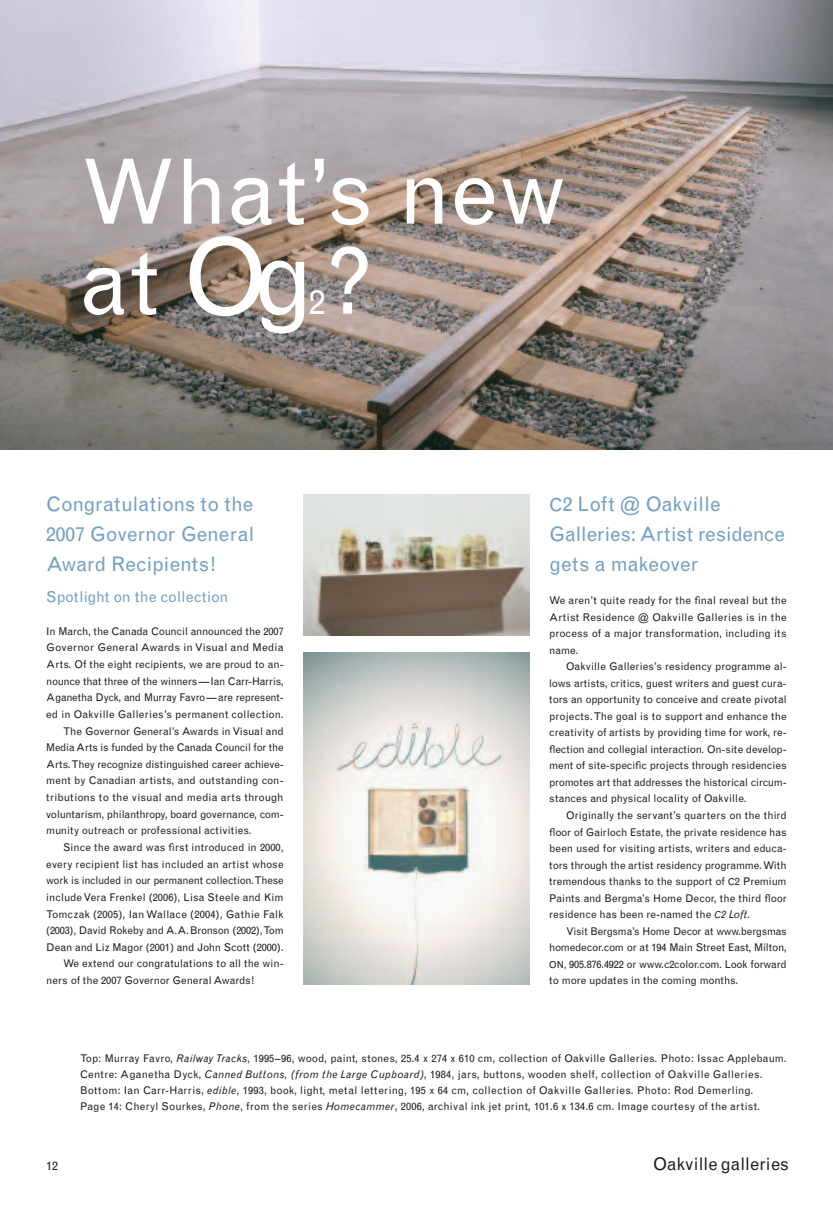
<style>
.page{position:relative;width:833px;height:1215px;background:#fff}
.page>*{position:absolute;margin:0;border:0;box-sizing:border-box;transform-origin:0 0}
.t1{font:90px/90px "Grotesque";color:#fff}
.t2{font:34.62px "Grotesque";color:#fff}
.t3{font:20px/30.4px "Grotesque";color:#749fc4;text-align:justify}
.t4{font:17.5px "Grotesque";letter-spacing:.01em;color:#231f20}
.t5{font:15px "Grotesque";letter-spacing:-.01em;color:#749fc4}
.t6{font:12.25px "Grotesque";color:#231f20}
.t7{font:10.62px/16.5px "Grotesque";color:#231f20;text-align:justify}
.t8{font:10.62px/16.2px "Grotesque";letter-spacing:.025em;color:#231f20}
.t9{font:10.62px "Grotesque";letter-spacing:-.02em;color:#231f20}
.t10{font:10.62px "Grotesque";letter-spacing:.02em;color:#231f20}
.s1{font-size:105px}
.s2{font-size:18px}
.s3{font-size:9.62px}
.s4{font-style:italic;font-size:9.62px}
.s5{font-style:italic}
</style>
<div class="page">
<img style="left:0;top:0;width:832px;height:450px">
<img style="left:304px;top:495px;width:225px;height:141px">
<img style="left:304px;top:653px;width:225px;height:331px">
<h1 class="t1" style="left:80px;top:155px;width:488px">What’s new at <span class="s1">Og</span>?</h1>
<h2 class="t2" style="left:309px;top:289px;width:18px">2</h2>
<h3 class="t3" style="left:46px;top:490px;width:209px">Congratulations to the 2007 Governor General Award Recipients!</h3>
<h3 class="t5" style="left:46px;top:591px;width:184px">Spotlight on the collection</h3>
<p class="t7" style="left:46px;top:624px;width:239px">In March, the Canada Council announced the 2007</p>
<p class="t7" style="left:46px;top:640px;width:239px">Governor General Awards in Visual and Media</p>
<p class="t7" style="left:46px;top:657px;width:239px">Arts. Of the eight recipients, we are proud to an-</p>
<p class="t7" style="left:46px;top:674px;width:239px">nounce that three of the winners—Ian Carr-Harris,</p>
<p class="t7" style="left:46px;top:690px;width:239px">Aganetha Dyck, and Murray Favro—are represent-</p>
<p class="t10" style="left:46px;top:710px;width:239px">ed in Oakville Galleries’s permanent collection.</p>
<p class="t7" style="left:63px;top:723px;width:222px">The Governor General’s Awards in Visual and</p>
<p class="t9" style="left:46px;top:744px;width:239px">Media Arts is funded by the Canada Council for the</p>
<p class="t7" style="left:46px;top:757px;width:239px">Arts. They recognize distinguished career achieve-</p>
<p class="t7" style="left:46px;top:773px;width:239px">ment by Canadian artists, and outstanding con-</p>
<p class="t7" style="left:46px;top:790px;width:239px">tributions to the visual and media arts through</p>
<p class="t9" style="left:46px;top:810px;width:239px">voluntarism, philanthropy, board governance, com-</p>
<p class="t7" style="left:46px;top:823px;width:207px">munity outreach or professional activities.</p>
<p class="t7" style="left:63px;top:840px;width:222px">Since the award was first introduced in 2000,</p>
<p class="t7" style="left:46px;top:857px;width:239px">every recipient list has included an artist whose</p>
<p class="t9" style="left:46px;top:877px;width:239px">work is included in our permanent collection. These</p>
<p class="t7" style="left:46px;top:890px;width:239px">include Vera Frenkel (2006), Lisa Steele and Kim</p>
<p class="t7" style="left:46px;top:906px;width:239px">Tomczak (2005), Ian Wallace (2004), Gathie Falk</p>
<p class="t9" style="left:46px;top:927px;width:239px">(2003), David Rokeby and A.A.Bronson (2002), Tom</p>
<p class="t7" style="left:46px;top:940px;width:239px">Dean and Liz Magor (2001) and John Scott (2000).</p>
<p class="t7" style="left:63px;top:956px;width:222px">We extend our congratulations to all the win-</p>
<p class="t7" style="left:46px;top:973px;width:209px">ners of the 2007 Governor General Awards!</p>
<h3 class="t3" style="left:549px;top:490px;width:237px;text-align:left"><span class="s2">C</span>2 Loft @ Oakville<br>Galleries: Artist residence gets a makeover</h3>
<p class="t7" style="left:549px;top:593px;width:239px">We aren’t quite ready for the final reveal but the Artist Residence @ Oakville Galleries is in the process of a major transformation, including its name.</p>
<p class="t7" style="left:549px;top:659px;width:239px;text-indent:17px">Oakville Galleries’s residency programme al&shy;lows artists, critics, guest writers and guest cura&shy;tors an opportunity to conceive and create pivotal projects. The goal is to support and enhance the creativity of artists by providing time for work, re&shy;flection and collegial interaction. On-site develop&shy;ment of site-specific projects through residencies promotes art that addresses the historical circum&shy;stances and physical locality of Oakville.</p>
<p class="t7" style="left:549px;top:808px;width:239px;text-indent:17px">Originally the servant’s quarters on the third floor of Gairloch Estate, the private residence has been used for visiting artists, writers and educa&shy;tors through the artist residency programme. With tremendous thanks to the support of <span class="s3">C</span>2 Premium Paints and Bergma’s Home Decor, the third floor residence has been re-named the <span class="s4">C</span><span class="s5">2 Loft</span>.</p>
<p class="t7" style="left:549px;top:924px;width:239px;text-indent:17px">Visit Bergsma’s Home Decor at www.bergsmas homedecor.com or at 194 Main Street East, Milton, <span class="s3">ON</span>, 905.876.4922 or www.c2color.com. Look forward to more updates in the coming months.</p>
<p class="t8" style="left:80px;top:1051px;width:708px">Top: Murray Favro, <span class="s5">Railway Tracks</span>, 1995–96, wood, paint, stones, 25.4 x 274 x 610 cm, collection of Oakville Galleries. Photo: Issac Applebaum.<br>Centre: Aganetha Dyck, <span class="s5">Canned Buttons, (from the Large Cupboard)</span>, 1984, jars, buttons, wooden shelf, collection of Oakville Galleries.<br>Bottom: Ian Carr-Harris, <span class="s5">edible</span>, 1993, book, light, metal lettering, 195 x 64 cm, collection of Oakville Galleries. Photo: Rod Demerling.<br>Page 14: Cheryl Sourkes, <span class="s5">Phone</span>, from the series <span class="s5">Homecammer</span>, 2006, archival ink jet print, 101.6 x 134.6 cm. Image courtesy of the artist.</p>
<p class="t6" style="left:46px;top:1162px;width:13px">12</p>
<h3 class="t4" style="left:653px;top:1158px;width:138px">Oakvillegalleries</h3>
</div>
